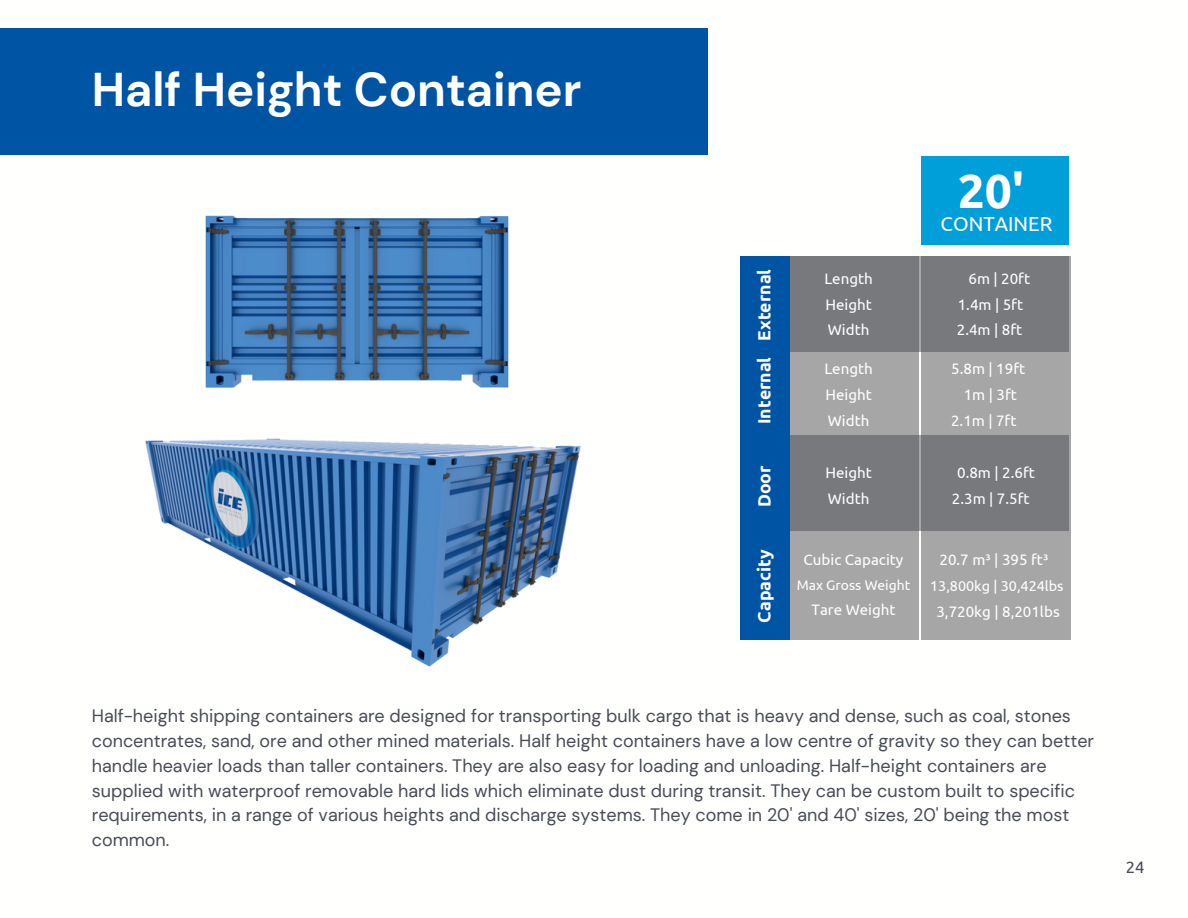
<style>
.page{position:relative;width:1188px;height:918px;background:#fff}
.page>*{position:absolute;margin:0;border:0;box-sizing:border-box;transform-origin:0 0}
.t1{font:700 47.85px "Ubuntu";color:#fff}
.t2{font:700 47.25px "DM Sans";color:#fffffe}
.t3{font:20.1px "Ubuntu";color:#fff}
.t4{font:18px/24.8px "DM Sans";color:#474c55}
.t5{font:700 17.7px "Ubuntu";color:#fff}
.t6{font:16.5px "Ubuntu";color:#474c55}
.t7{font:15.15px/25.7px "Ubuntu";color:#fff;text-align:justify}
.t8{font:14.4px "Ubuntu";color:#fff}
.t9{font:13.8px "Ubuntu";color:#fff}
</style>
<div class="page">
<div style="left:0;top:28px;width:708px;height:126px;background:#0054a4"></div>
<img style="left:145px;top:438px;width:436px;height:229px">
<img style="left:205px;top:215px;width:304px;height:173px">
<div style="left:921px;top:256px;width:150px;height:383px;background:#a6a6a6"></div>
<div style="left:790px;top:256px;width:129px;height:383px;background:#a6a6a6"></div>
<div style="left:921px;top:156px;width:148px;height:88px;background:#009fda"></div>
<div style="left:790px;top:435px;width:279px;height:96px;background:#77797d"></div>
<div style="left:790px;top:256px;width:279px;height:96px;background:#77797d"></div>
<div style="left:740px;top:256px;width:50px;height:383px;background:#0054a4"></div>
<h2 class="t2" style="left:92px;top:60px;width:491px">Half Height Container</h2>
<p class="t5" style="left:754px;top:341px;width:73px;rotate:-90deg">External</p>
<p class="t5" style="left:754px;top:424px;width:69px;rotate:-90deg">Internal</p>
<p class="t5" style="left:754px;top:507px;width:43px;rotate:-90deg">Door</p>
<p class="t5" style="left:754px;top:623px;width:74px;rotate:-90deg">Capacity</p>
<h1 class="t1" style="left:958px;top:163px;width:68px">20'</h1>
<p class="t3" style="left:941px;top:212px;width:113px">CONTAINER</p>
<p class="t7" style="left:824px;top:266px;width:50px">Length Height Width</p>
<p class="t7" style="left:957px;top:266px;width:75px;text-align:left;text-indent:12px">6m | 20ft<br>1.4m | 5ft<br>2.4m | 8ft</p>
<p class="t7" style="left:824px;top:356px;width:50px">Length Height Width</p>
<p class="t7" style="left:951px;top:356px;width:76px;text-align:center">5.8m | 19ft<br>1m | 3ft<br>2.1m | 7ft</p>
<p class="t7" style="left:952px;top:460px;width:85px;text-align:center">0.8m | 2.6ft<br>2.3m | 7.5ft</p>
<p class="t7" style="left:825px;top:460px;width:48px">Height<br>Width</p>
<p class="t7" style="left:804px;top:547px;width:101px">Cubic Capacity</p>
<p class="t9" style="left:797px;top:577px;width:115px">Max Gross Weight</p>
<p class="t7" style="left:812px;top:597px;width:86px">Tare Weight</p>
<p class="t7" style="left:940px;top:547px;width:110px">20.7 m³ | 395 ft³</p>
<p class="t8" style="left:930px;top:578px;width:135px">13,800kg | 30,424lbs</p>
<p class="t7" style="left:936px;top:598px;width:125px">3,720kg | 8,201lbs</p>
<p class="t4" style="left:92px;top:704px;width:1004px">Half-height shipping containers are designed for transporting bulk cargo that is heavy and dense, such as coal, stones concentrates, sand, ore and other mined materials. Half height containers have a low centre of gravity so they can better handle heavier loads than taller containers. They are also easy for loading and unloading. Half-height containers are supplied with waterproof removable hard lids which eliminate dust during transit. They can be custom built to specific requirements, in a range of various heights and discharge systems. They come in 20' and 40' sizes, 20' being the most common.</p>
<p class="t6" style="left:1126px;top:858px;width:20px">24</p>
</div>
